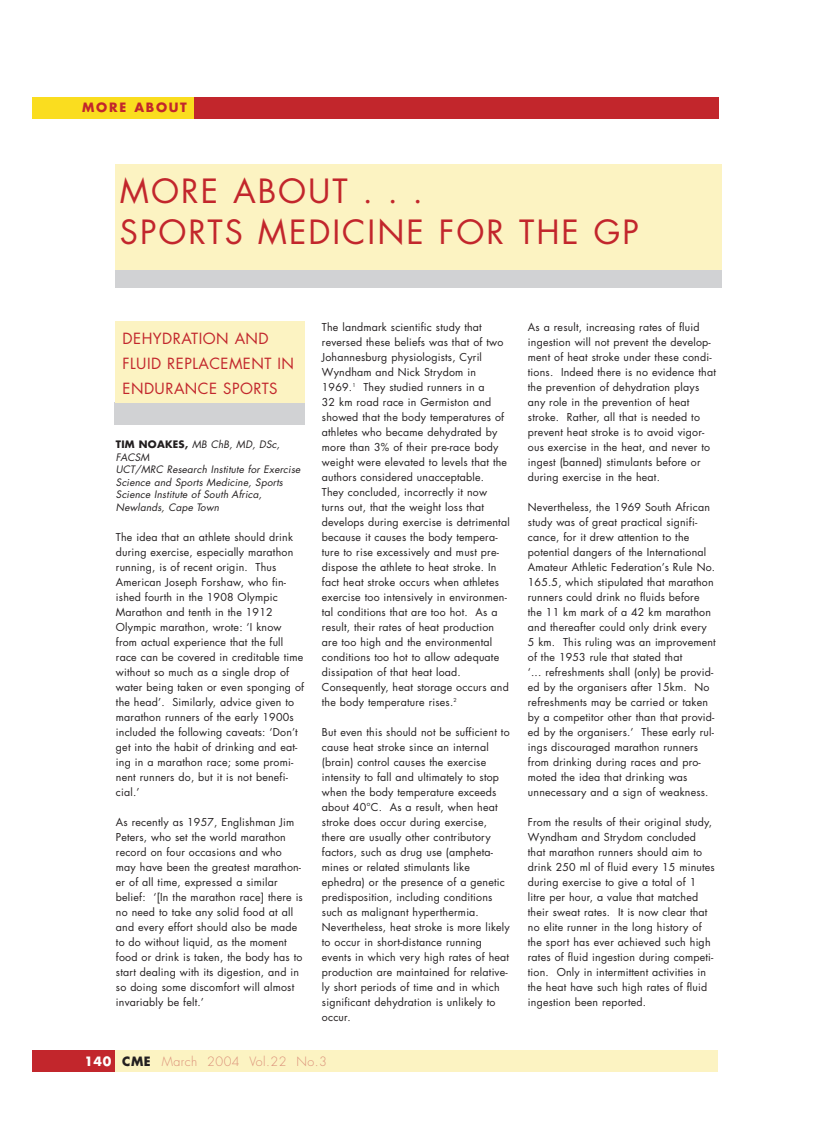
<style>
.page{position:relative;width:833px;height:1142px;background:#fff}
.page>*{position:absolute;margin:0;border:0;box-sizing:border-box;transform-origin:0 0}
.t1{font:32.5px/41.2px "Futura";letter-spacing:.06em;color:#c2262c}
.t2{font:15px/25px "Futura";letter-spacing:.03em;color:#c2262c}
.t3{font:300 12.5px "Futura";letter-spacing:.035em;color:#db9079}
.t4{font:700 12.5px "Futura";letter-spacing:.135em;color:#c2262c}
.t5{font:10.62px/15px "Futura";letter-spacing:.02em;color:#231f20}
.t6{font:italic 10px/12.5px "Futura";letter-spacing:.02em;color:#231f20}
.s1{font-weight:700;font-style:normal}
.s2{font-weight:700;color:#fff}
.s3{font-weight:700;color:#231f20}
</style>
<div class="page">
<div style="left:42px;top:1050px;width:675px;height:21px;background:#fcf3c2"></div>
<div style="left:32px;top:1050px;width:82px;height:21px;background:#c2262c"></div>
<div style="left:32px;top:97px;width:687px;height:21px;background:#c2262c"></div>
<div style="left:32px;top:97px;width:162px;height:21px;background:#fadd1f"></div>
<div style="left:115px;top:164px;width:606px;height:118px;background:#fcf3c2"></div>
<div style="left:115px;top:269px;width:606px;height:18px;background:#d1d2d4"></div>
<div style="left:115px;top:402px;width:190px;height:23px;background:#d1d2d4"></div>
<div style="left:115px;top:321px;width:189px;height:81px;background:#fcf3c2"></div>
<p class="t4" style="left:82px;top:102px;width:106px">MORE ABOUT</p>
<h1 class="t1" style="left:120px;top:173px;width:520px">MORE ABOUT . . .<br>SPORTS MEDICINE FOR THE GP</h1>
<h2 class="t2" style="left:122px;top:327px;width:173px">DEHYDRATION AND<br>FLUID REPLACEMENT IN<br>ENDURANCE SPORTS</h2>
<p class="t6" style="left:116px;top:439px;width:186px"><span class="s1">TIM NOAKES,</span> MB ChB, MD, DSc,<br>FACSM<br>UCT/MRC Research Institute for Exercise<br>Science and Sports Medicine, Sports<br>Science Institute of South Africa,<br>Newlands, Cape Town</p>
<p class="t5" style="left:116px;top:530px;width:190px">The idea that an athlete should drink during exercise, especially marathon running, is of recent origin. Thus American Joseph Forshaw, who fin&shy;ished fourth in the 1908 Olympic Marathon and tenth in the 1912<br>Olympic marathon, wrote: ‘I know from actual experience that the full race can be covered in creditable time without so much as a single drop of water being taken or even sponging of the head’. Similarly, advice given to marathon runners of the early 1900s included the following caveats: ‘Don’t get into the habit of drinking and eat&shy;ing in a marathon race; some promi&shy;nent runners do, but it is not benefi&shy;cial.’</p>
<p class="t5" style="left:116px;top:815px;width:188px">As recently as 1957, Englishman Jim Peters, who set the world marathon record on four occasions and who may have been the greatest marathon&shy;er of all time, expressed a similar belief: ‘[In the marathon race] there is no need to take any solid food at all and every effort should also be made to do without liquid, as the moment food or drink is taken, the body has to start dealing with its digestion, and in so doing some discomfort will almost invariably be felt.’</p>
<p class="t5" style="left:322px;top:320px;width:189px">The landmark scientific study that reversed these beliefs was that of two Johannesburg physiologists, Cyril Wyndham and Nick Strydom in 1969.<sup>1</sup> They studied runners in a<br>32 km road race in Germiston and showed that the body temperatures of athletes who became dehydrated by more than 3% of their pre-race body weight were elevated to levels that the authors considered unacceptable.<br>They concluded, incorrectly it now turns out, that the weight loss that develops during exercise is detrimental because it causes the body tempera&shy;ture to rise excessively and must pre&shy;dispose the athlete to heat stroke. In fact heat stroke occurs when athletes exercise too intensively in environmen&shy;tal conditions that are too hot. As a result, their rates of heat production are too high and the environmental conditions too hot to allow adequate dissipation of that heat load.<br>Consequently, heat storage occurs and the body temperature rises.<sup>2</sup></p>
<p class="t5" style="left:322px;top:725px;width:189px">But even this should not be sufficient to cause heat stroke since an internal (brain) control causes the exercise intensity to fall and ultimately to stop when the body temperature exceeds about 40°C. As a result, when heat stroke does occur during exercise, there are usually other contributory factors, such as drug use (ampheta&shy;mines or related stimulants like ephedra) or the presence of a genetic predisposition, including conditions such as malignant hyperthermia.<br>Nevertheless, heat stroke is more likely to occur in short-distance running events in which very high rates of heat production are maintained for relative&shy;ly short periods of time and in which significant dehydration is unlikely to occur.</p>
<p class="t3" style="left:84px;top:1055px;width:244px"><span class="s2">140</span> <span class="s3">CME</span> March 2004 Vol.22 No.3</p>
<p class="t5" style="left:528px;top:320px;width:189px">As a result, increasing rates of fluid ingestion will not prevent the develop&shy;ment of heat stroke under these condi&shy;tions. Indeed there is no evidence that the prevention of dehydration plays any role in the prevention of heat stroke. Rather, all that is needed to prevent heat stroke is to avoid vigor&shy;ous exercise in the heat, and never to ingest (banned) stimulants before or during exercise in the heat.</p>
<p class="t5" style="left:528px;top:500px;width:189px">Nevertheless, the 1969 South African study was of great practical signifi&shy;cance, for it drew attention to the potential dangers of the International Amateur Athletic Federation’s Rule No.<br>165.5, which stipulated that marathon runners could drink no fluids before the 11 km mark of a 42 km marathon and thereafter could only drink every 5 km. This ruling was an improvement of the 1953 rule that stated that<br>‘... refreshments shall (only) be provid&shy;ed by the organisers after 15km. No refreshments may be carried or taken by a competitor other than that provid&shy;ed by the organisers.’ These early rul&shy;ings discouraged marathon runners from drinking during races and pro&shy;moted the idea that drinking was unnecessary and a sign of weakness.</p>
<p class="t5" style="left:528px;top:815px;width:188px">From the results of their original study, Wyndham and Strydom concluded that marathon runners should aim to drink 250 ml of fluid every 15 minutes during exercise to give a total of 1 litre per hour, a value that matched their sweat rates. It is now clear that no elite runner in the long history of the sport has ever achieved such high rates of fluid ingestion during competi&shy;tion. Only in intermittent activities in the heat have such high rates of fluid ingestion been reported.</p>
</div>
